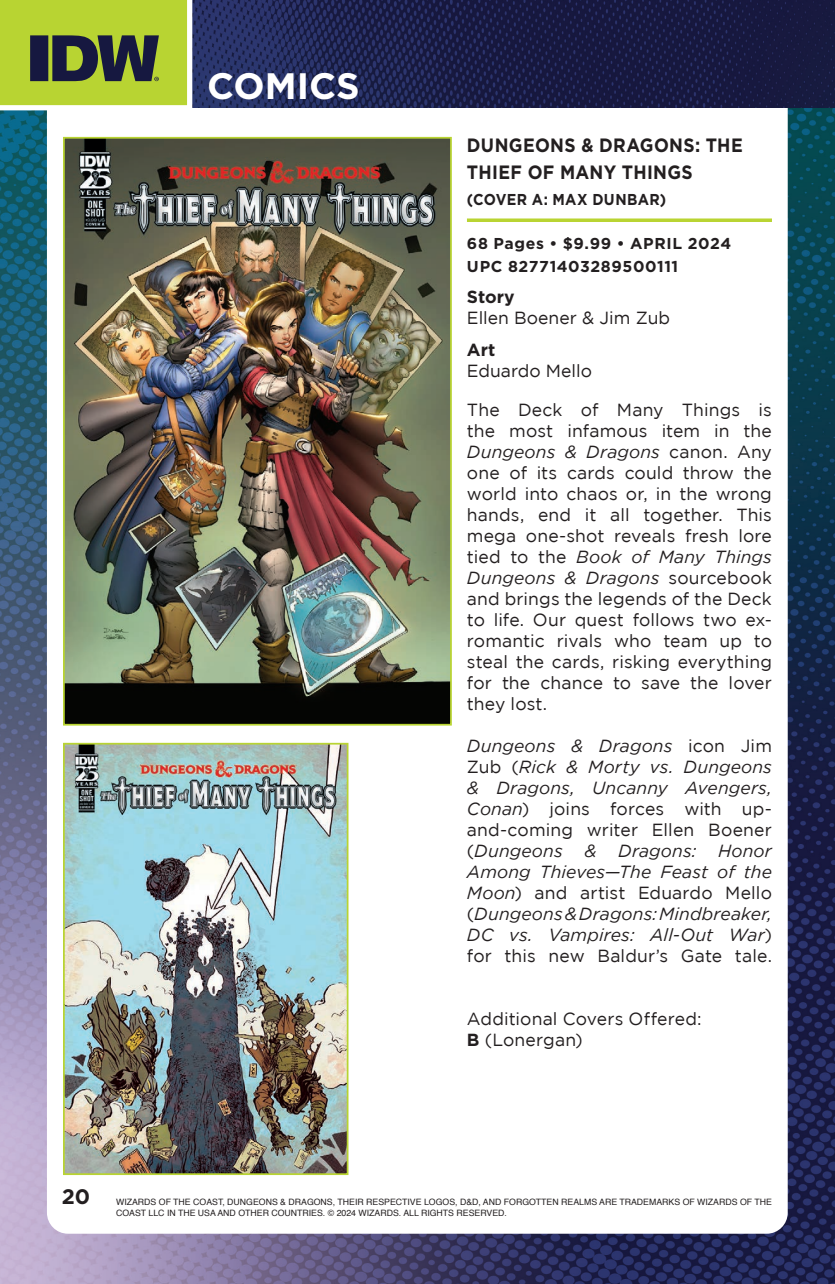
<style>
.page{position:relative;width:835px;height:1284px;background:#fff}
.page>*{position:absolute;margin:0;border:0;box-sizing:border-box;transform-origin:0 0}
.t1{font:700 36.75px "Gotham";color:#fff}
.t2{font:700 21px "Gotham";color:#231f20}
.t3{font:700 19.25px/26.2px "Gotham";letter-spacing:.02em;color:#231f20;scale:.91 1}
.t4{font:17.5px/21px "Gotham";color:#231f20;text-align:justify}
.t5{font:italic 17.5px/21px "Gotham";letter-spacing:.005em;color:#231f20;text-align:justify}
.t6{font:700 17.5px "Gotham";color:#231f20}
.t7{font:700 15.75px "Gotham";letter-spacing:.035em;color:#231f20}
.t8{font:700 15.75px "Gotham";letter-spacing:.035em;color:#231f20;scale:.91 1}
.t9{font:8.75px/10.5px "Helvetica";color:#231f20}
.s1{font-style:italic}
.s2{font-style:normal}
.s3{font-weight:700}
</style>
<div class="page">
<img style="left:0;top:108px;width:835px;height:1176px">
<div style="left:47px;top:58px;width:740px;height:1175px;background:#fff;border-radius:21px"></div>
<img style="left:192px;top:0;width:643px;height:108px">
<img style="left:66px;top:140px;width:383px;height:582px">
<div style="left:63px;top:137px;width:389px;height:588px;border:2px solid #b9d432"></div>
<svg style="left:467px;top:218px;width:305px;height:4px"></svg>
<img style="left:66px;top:746px;width:279px;height:426px">
<div style="left:63px;top:743px;width:285px;height:432px;border:2px solid #b9d432"></div>
<svg style="left:0;top:0;width:188px;height:110px;background:#99ae3e"></svg>
<p class="t1" style="left:207px;top:62px;width:154px">COMICS</p>
<p class="t3" style="left:467px;top:132px;width:305px">DUNGEONS &amp; DRAGONS: THE<br>THIEF OF MANY THINGS</p>
<p class="t8" style="left:467px;top:189px;width:220px">(COVER A: MAX DUNBAR)</p>
<p class="t7" style="left:467px;top:233px;width:266px">68 Pages • $9.99 • APRIL 2024</p>
<p class="t7" style="left:467px;top:256px;width:213px">UPC 82771403289500111</p>
<p class="t6" style="left:467px;top:285px;width:49px">Story</p>
<p class="t4" style="left:467px;top:307px;width:205px">Ellen Boener &amp; Jim Zub</p>
<p class="t6" style="left:467px;top:338px;width:30px">Art</p>
<p class="t4" style="left:467px;top:359px;width:127px">Eduardo Mello</p>
<p class="t4" style="left:467px;top:399px;width:306px">The Deck of Many Things is the most infamous item in the <span class="s1">Dungeons &amp; Dragons</span> canon. Any one of its cards could throw the world into chaos or, in the wrong hands, end it all together. This mega one-shot reveals fresh lore tied to the <span class="s1">Book of Many Things Dungeons &amp; Dragons</span> sourcebook and brings the legends of the Deck to life. Our quest follows two ex&shy;romantic rivals who team up to steal the cards, risking everything for the chance to save the lover they lost.</p>
<p class="t5" style="left:467px;top:735px;width:306px">Dungeons &amp; Dragons <span class="s2">icon Jim Zub (</span>Rick &amp; Morty vs. Dungeons &amp; Dragons, Uncanny Avengers, Conan<span class="s2">) joins forces with up&shy;and-coming writer Ellen Boener (</span>Dungeons &amp; Dragons: Honor Among Thieves—The Feast of the Moon<span class="s2">) and artist Eduardo Mello (</span>Dungeons &amp; Dragons: Mindbreaker, DC vs. Vampires: All-Out War<span class="s2">) for this new Baldur’s Gate tale.</span></p>
<p class="t4" style="left:467px;top:1008px;width:236px">Additional Covers Offered:</p>
<p class="t4" style="left:467px;top:1029px;width:117px"><span class="s3">B</span> (Lonergan)</p>
<p class="t2" style="left:62px;top:1182px;width:30px">20</p>
<p class="t9" style="left:116px;top:1197px;width:657px">WIZARDS OF THE COAST, DUNGEONS &amp; DRAGONS, THEIR RESPECTIVE LOGOS, D&amp;D, AND FORGOTTEN REALMS ARE TRADEMARKS OF WIZARDS OF THE<br>COAST LLC IN THE USA AND OTHER COUNTRIES. © 2024 WIZARDS. ALL RIGHTS RESERVED.</p>
</div>
